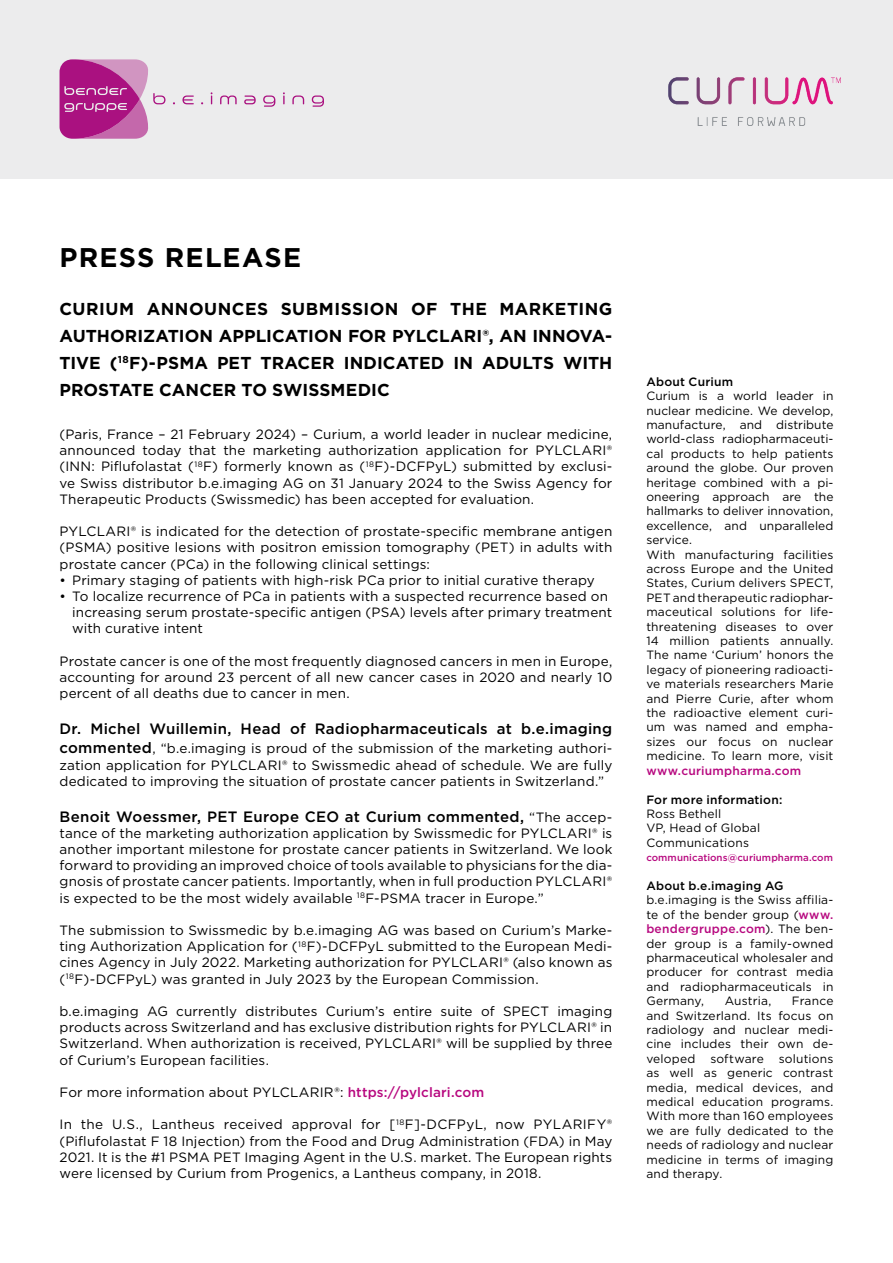
<style>
.page{position:relative;width:893px;height:1263px;background:#fff}
.page>*{position:absolute;margin:0;border:0;box-sizing:border-box;transform-origin:0 0}
.t1{font:700 27px "Gotham";letter-spacing:.045em;color:#000}
.t2{font:700 17.25px/27px "Gotham";letter-spacing:.005em;color:#000;text-align:justify}
.t3{font:500 15px "Gotham";letter-spacing:.02em;color:#000}
.t4{font:13.5px/16.2px "Gotham";letter-spacing:.01em;color:#000;text-align:justify}
.t5{font:12px/14.4px "Gotham";letter-spacing:.01em;color:#000}
.t6{font:500 12px "Gotham";letter-spacing:.02em;color:#000}
.t7{font:500 12px "Gotham";letter-spacing:.02em;color:#b7087f}
.t8{font:500 9.75px "Gotham";letter-spacing:.005em;color:#b7087f}
.s1{font-weight:500;font-size:15px}
.s2{font-weight:400;font-size:13.5px}
.s3{font-weight:500;color:#b7087f}
</style>
<div class="page">
<div style="left:0;top:0;width:893px;height:179px;background:#ececed"></div>
<svg style="left:60px;top:59px;width:105px;height:80px"></svg>
<svg style="left:182px;top:95px;width:12px;height:9px"></svg>
<svg style="left:211px;top:92px;width:1px;height:12px"></svg>
<svg style="left:220px;top:95px;width:17px;height:9px"></svg>
<svg style="left:244px;top:95px;width:12px;height:9px"></svg>
<svg style="left:263px;top:95px;width:12px;height:12px"></svg>
<svg style="left:283px;top:92px;width:2px;height:12px"></svg>
<svg style="left:292px;top:95px;width:12px;height:9px"></svg>
<svg style="left:312px;top:95px;width:12px;height:12px"></svg>
<img style="left:668px;top:78px;width:172px;height:48px">
<h1 class="t1" style="left:60px;top:239px;width:243px">PRESS RELEASE</h1>
<p class="t2" style="left:60px;top:295px;width:554px">CURIUM ANNOUNCES SUBMISSION OF THE MARKETING AUTHORIZATION APPLICATION FOR PYLCLARI®, AN INNOVA-TIVE (<sup>18</sup>F)-PSMA PET TRACER INDICATED IN ADULTS WITH PROSTATE CANCER TO SWISSMEDIC</p>
<p class="t4" style="left:60px;top:426px;width:554px">(Paris, France – 21 February 2024) – Curium, a world leader in nuclear medicine, announced today that the marketing authorization application for PYLCLARI® (INN: Piflufolastat (<sup>18</sup>F) formerly known as (<sup>18</sup>F)-DCFPyL) submitted by exclusi&shy;ve Swiss distributor b.e.imaging AG on 31 January 2024 to the Swiss Agency for Therapeutic Products (Swissmedic) has been accepted for evaluation.</p>
<p class="t4" style="left:60px;top:523px;width:554px">PYLCLARI® is indicated for the detection of prostate-specific membrane antigen (PSMA) positive lesions with positron emission tomography (PET) in adults with prostate cancer (PCa) in the following clinical settings:</p>
<p class="t4" style="left:60px;top:572px;width:537px">• Primary staging of patients with high-risk PCa prior to initial curative therapy</p>
<p class="t4" style="left:72px;top:588px;width:542px;text-align:left;text-indent:-13px">• To localize recurrence of PCa in patients with a suspected recurrence based on increasing serum prostate-specific antigen (PSA) levels after primary treatment with curative intent</p>
<p class="t4" style="left:60px;top:653px;width:554px">Prostate cancer is one of the most frequently diagnosed cancers in men in Europe, accounting for around 23 percent of all new cancer cases in 2020 and nearly 10 percent of all deaths due to cancer in men.</p>
<p class="t3" style="left:60px;top:719px;width:554px">Dr. Michel Wuillemin, Head of Radiopharmaceuticals at b.e.imaging</p>
<p class="t4" style="left:60px;top:740px;width:554px"><span class="s1">commented</span>, “b.e.imaging is proud of the submission of the marketing authori&shy;zation application for PYLCLARI® to Swissmedic ahead of schedule. We are fully dedicated to improving the situation of prostate cancer patients in Switzerland.”</p>
<p class="t3" style="left:60px;top:806px;width:554px">Benoit Woessmer, PET Europe CEO at Curium commented, <span class="s2">“The accep-</span></p>
<p class="t4" style="left:60px;top:824px;width:554px">tance of the marketing authorization application by Swissmedic for PYLCLARI® is another important milestone for prostate cancer patients in Switzerland. We look forward to providing an improved choice of tools available to physicians for the dia&shy;gnosis of prostate cancer patients. Importantly, when in full production PYLCLARI® is expected to be the most widely available <sup>18</sup>F-PSMA tracer in Europe.”</p>
<p class="t4" style="left:60px;top:922px;width:554px">The submission to Swissmedic by b.e.imaging AG was based on Curium’s Marke&shy;ting Authorization Application for (<sup>18</sup>F)-DCFPyL submitted to the European Medi&shy;cines Agency in July 2022. Marketing authorization for PYLCLARI® (also known as (<sup>18</sup>F)-DCFPyL) was granted in July 2023 by the European Commission.</p>
<p class="t4" style="left:60px;top:1003px;width:554px">b.e.imaging AG currently distributes Curium’s entire suite of SPECT imaging products across Switzerland and has exclusive distribution rights for PYLCLARI® in Switzerland. When authorization is received, PYLCLARI® will be supplied by three of Curium’s European facilities.</p>
<p class="t4" style="left:60px;top:1084px;width:426px">For more information about PYLCLARIR®: <span class="s3">https://pylclari.com</span></p>
<p class="t4" style="left:60px;top:1116px;width:554px">In the U.S., Lantheus received approval for [<sup>18</sup>F]-DCFPyL, now PYLARIFY® (Piflufolastat F 18 Injection) from the Food and Drug Administration (FDA) in May 2021. It is the #1 PSMA PET Imaging Agent in the U.S. market. The European rights were licensed by Curium from Progenics, a Lantheus company, in 2018.</p>
<p class="t6" style="left:646px;top:374px;width:88px">About Curium</p>
<p class="t5" style="left:646px;top:388px;width:189px">Curium is a world leader in nuclear medicine. We develop, manufacture, and distribute world-class radiopharmaceuti&shy;cal products to help patients around the globe. Our proven heritage combined with a pi&shy;oneering approach are the hallmarks to deliver innovation, excellence, and unparalleled service.<br>With manufacturing facilities across Europe and the United<br>States, Curium delivers SPECT,<br>PET and therapeutic radiophar&shy;maceutical solutions for life&shy;threatening diseases to over<br>14 million patients annually.<br>The name ‘Curium’ honors the legacy of pioneering radioacti&shy;ve materials researchers Marie and Pierre Curie, after whom the radioactive element curi&shy;um was named and empha&shy;sizes our focus on nuclear medicine. To learn more, visit</p>
<p class="t7" style="left:646px;top:762px;width:156px">www.curiumpharma.com</p>
<p class="t6" style="left:646px;top:791px;width:138px">For more information:</p>
<p class="t5" style="left:646px;top:806px;width:115px">Ross Bethell<br>VP, Head of Global<br>Communications</p>
<p class="t8" style="left:646px;top:851px;width:188px">communications@curiumpharma.com</p>
<p class="t6" style="left:646px;top:878px;width:139px">About b.e.imaging AG</p>
<p class="t5" style="left:646px;top:892px;width:189px;text-align:justify">b.e.imaging is the Swiss affilia&shy;te of the bender group (<span class="s3">www. bendergruppe.com</span>). The ben&shy;der group is a family-owned pharmaceutical wholesaler and producer for contrast media and radiopharmaceuticals in Germany,</p>
<p class="t5" style="left:725px;top:993px;width:48px">Austria,</p>
<p class="t5" style="left:646px;top:993px;width:189px;text-align:justify;text-indent:146px">France and Switzerland. Its focus on radiology and nuclear medi&shy;cine includes their own de&shy;veloped software solutions as well as generic contrast media, medical devices, and medical education programs.<br>With more than 160 employees we are fully dedicated to the needs of radiology and nuclear medicine in terms of imaging and therapy.</p>
</div>
